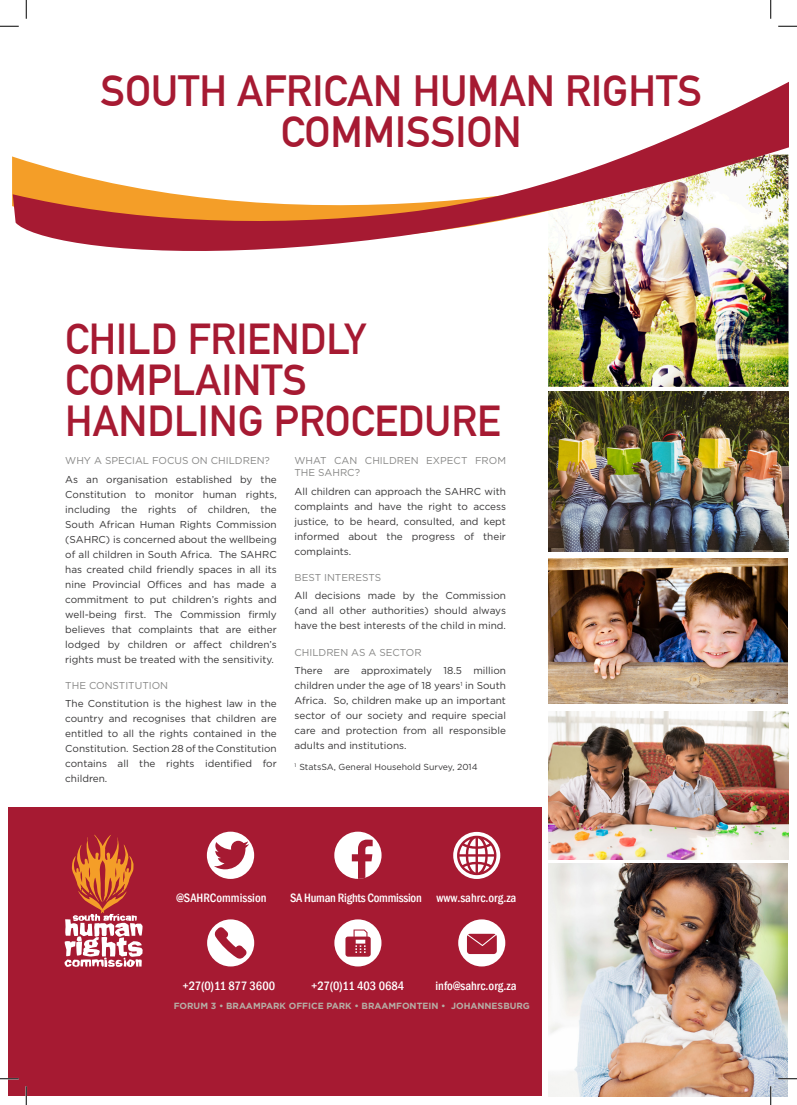
<style>
.page{position:relative;width:797px;height:1105px;background:#fff}
.page>*{position:absolute;margin:0;border:0;box-sizing:border-box;transform-origin:0 0}
.t1{font:42.75px/41.2px "DIN Mittelschrift";color:#a61a32;text-align:center}
.t2{font:42.38px/41px "DIN Mittelschrift";color:#a61a32}
.t3{font:500 condensed 12.5px "Franklin Gothic";color:#fff}
.t4{font:500 condensed 12.5px "Franklin Gothic";letter-spacing:-.02em;color:#fff}
.a_Body_Text{font:10px/15px "Gotham";color:#363536;text-align:justify}
.aHeading_2{font:10px/12px "Gotham";color:#878786}
.aHeading_2-2{font:700 8.88px "Gotham";color:#b6ada5}
.a_footnote{font:8.75px "Gotham";color:#363536}
</style>
<div class="page">
<img style="left:548px;top:292px;width:240px;height:95px">
<img style="left:548px;top:392px;width:240px;height:159px">
<img style="left:548px;top:558px;width:239px;height:145px">
<img style="left:548px;top:863px;width:239px;height:233px">
<img style="left:548px;top:712px;width:240px;height:147px">
<div style="left:9px;top:807px;width:533px;height:289px;background:#a61a32"></div>
<img style="left:12px;top:156px;width:754px;height:147px">
<svg style="left:13px;top:82px;width:775px;height:210px"></svg>
<svg style="left:64px;top:834px;width:79px;height:133px"></svg>
<div style="left:207px;top:919px;width:47px;height:47px;background:#fff;border-radius:50%"></div>
<svg style="left:214px;top:927px;width:33px;height:32px"></svg>
<div style="left:334px;top:919px;width:47px;height:47px;background:#fff;border-radius:50%"></div>
<svg style="left:345px;top:929px;width:26px;height:28px"></svg>
<div style="left:458px;top:919px;width:47px;height:47px;background:#fff;border-radius:50%"></div>
<svg style="left:467px;top:934px;width:30px;height:20px"></svg>
<div style="left:207px;top:832px;width:47px;height:47px;background:#fff;border-radius:50%"></div>
<svg style="left:214px;top:840px;width:35px;height:31px"></svg>
<div style="left:334px;top:832px;width:47px;height:47px;background:#fff;border-radius:50%"></div>
<svg style="left:352px;top:839px;width:20px;height:40px"></svg>
<svg style="left:453px;top:832px;width:47px;height:47px"></svg>
<svg style="left:457px;top:836px;width:39px;height:39px"></svg>
<svg style="left:0;top:25px;width:19px;height:2px"></svg>
<svg style="left:778px;top:25px;width:19px;height:2px"></svg>
<svg style="left:0;top:1078px;width:19px;height:1px"></svg>
<svg style="left:778px;top:1078px;width:19px;height:1px"></svg>
<svg style="left:25px;top:0;width:2px;height:19px"></svg>
<svg style="left:25px;top:1086px;width:2px;height:19px"></svg>
<svg style="left:770px;top:0;width:1px;height:19px"></svg>
<svg style="left:770px;top:1086px;width:1px;height:19px"></svg>
<p class="t1" style="left:100px;top:71px;width:603px">SOUTH AFRICAN HUMAN RIGHTS<br>COMMISSION</p>
<p class="t2" style="left:65px;top:319px;width:437px">CHILD FRIENDLY<br>COMPLAINTS<br>HANDLING PROCEDURE</p>
<p class="aHeading_2" style="left:65px;top:454px;width:206px">WHY A SPECIAL FOCUS ON CHILDREN?</p>
<p class="a_Body_Text" style="left:65px;top:471px;width:213px">As an organisation established by the Constitution to monitor human rights, including the rights of children, the South African Human Rights Commission (SAHRC) is concerned about the wellbeing of all children in South Africa. The SAHRC has created child friendly spaces in all its nine Provincial Offices and has made a commitment to put children’s rights and well-being first. The Commission firmly believes that complaints that are either lodged by children or affect children’s rights must be treated with the sensitivity.</p>
<p class="aHeading_2" style="left:65px;top:679px;width:104px">THE CONSTITUTION</p>
<p class="a_Body_Text" style="left:65px;top:696px;width:213px">The Constitution is the highest law in the country and recognises that children are entitled to all the rights contained in the Constitution. Section 28 of the Constitution contains all the rights identified for children.</p>
<p class="aHeading_2" style="left:294px;top:454px;width:213px">WHAT CAN CHILDREN EXPECT FROM<br>THE SAHRC?</p>
<p class="a_Body_Text" style="left:294px;top:483px;width:213px">All children can approach the SAHRC with complaints and have the right to access justice, to be heard, consulted, and kept informed about the progress of their complaints.</p>
<p class="aHeading_2" style="left:294px;top:571px;width:88px">BEST INTERESTS</p>
<p class="a_Body_Text" style="left:294px;top:588px;width:213px">All decisions made by the Commission (and all other authorities) should always have the best interests of the child in mind.</p>
<p class="aHeading_2" style="left:294px;top:646px;width:128px">CHILDREN AS A SECTOR</p>
<p class="a_Body_Text" style="left:294px;top:663px;width:213px">There are approximately 18.5 million children under the age of 18 years<sup>1</sup> in South Africa. So, children make up an important sector of our society and require special care and protection from all responsible adults and institutions.</p>
<p class="a_footnote" style="left:294px;top:761px;width:185px"><sup>1</sup> StatsSA, General Household Survey, 2014</p>
<p class="t3" style="left:176px;top:890px;width:92px">@SAHRCommission</p>
<p class="t4" style="left:290px;top:890px;width:133px">SA Human Rights Commission</p>
<p class="t3" style="left:436px;top:890px;width:81px">www.sahrc.org.za</p>
<p class="t3" style="left:182px;top:977px;width:94px">+27(0)11 877 3600</p>
<p class="t3" style="left:311px;top:977px;width:95px">+27(0)11 403 0684</p>
<p class="t3" style="left:435px;top:977px;width:82px">info@sahrc.org.za</p>
<p class="aHeading_2-2" style="left:174px;top:1000px;width:358px">FORUM 3 • BRAAMPARK OFFICE PARK • BRAAMFONTEIN • JOHANNESBURG</p>
</div>
